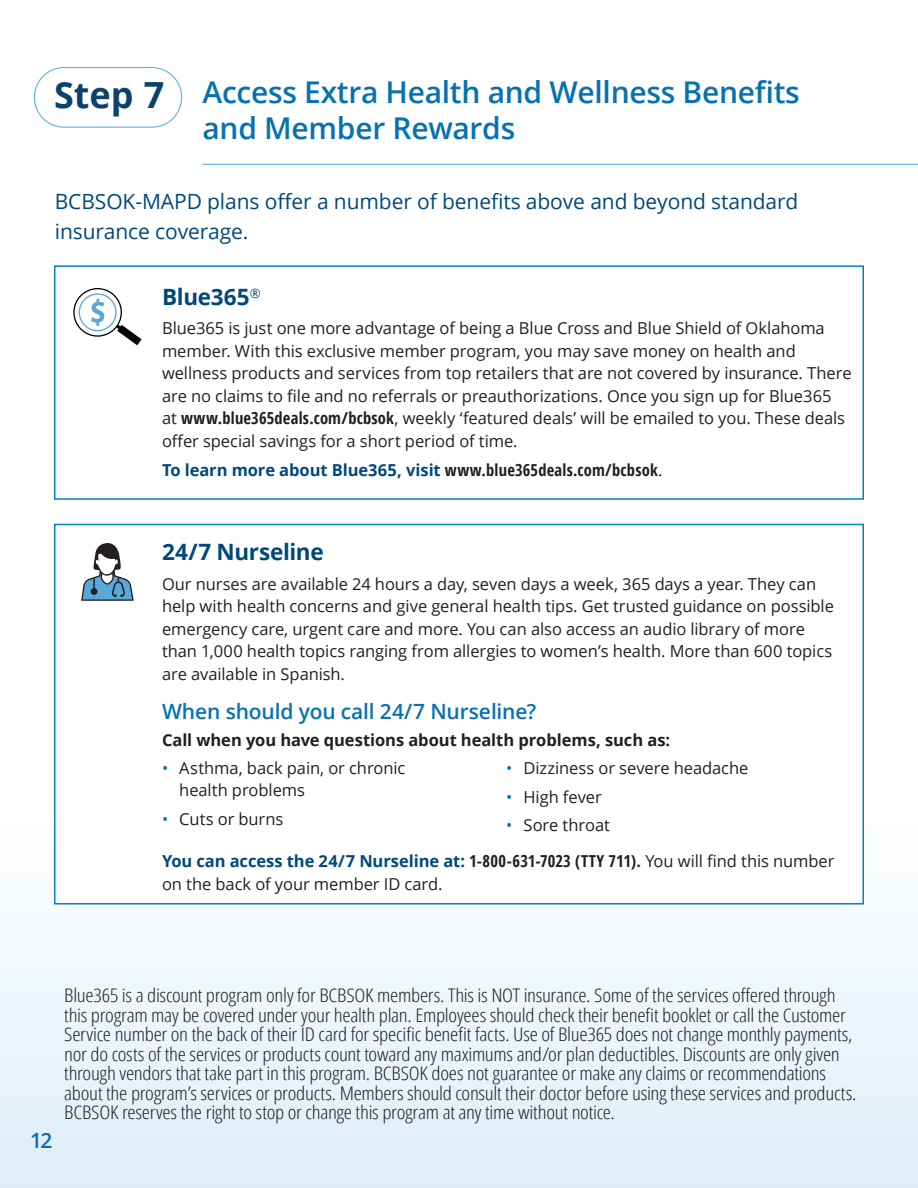
<style>
.page{position:relative;width:918px;height:1188px;background:#fff}
.page>*{position:absolute;margin:0;border:0;box-sizing:border-box;transform-origin:0 0}
.Step_number_bold{font:700 36px "Open Sans";color:#0a426a}
.page_header{font:600 30px/36px "Open Sans";letter-spacing:-.01em;color:#0772b1}
.sub-tier_1{font:700 22.5px "Open Sans";letter-spacing:-.015em;color:#00497b}
.inside_thin_copy{font:21px/30px "Open Sans";letter-spacing:-.005em;color:#00497b}
.sub-tier_2{font:600 21px "Open Sans";letter-spacing:-.01em;color:#0772b1}
.footnotes{font:300 18.75px/19.5px "Open Sans Condensed";letter-spacing:-.015em;color:#231f20;scale:1.12 1}
.Body{font:16.5px/22.5px "Open Sans";letter-spacing:-.005em;color:#231f20}
.sub-tier_3{font:16.5px/22.5px "Open Sans";letter-spacing:-.005em;color:#231f20}
.Body-2{font:700 16.5px "Open Sans";letter-spacing:-.005em;color:#00497b}
.Body-3{font:700 16.5px "Open Sans";letter-spacing:-.005em;color:#231f20}
.s1{font-weight:700;font-stretch:condensed}
.s2{font-stretch:condensed;color:#231f20}
.s3{font-weight:400;color:#231f20}
.s4{color:#0772b1}
.s5{font-weight:700;color:#00497b}
</style>
<div class="page">
<div style="left:0;top:824px;width:918px;height:364px;background:#ebf4fa"></div>
<div style="left:54px;top:265px;width:810px;height:235px;background:#fff;border:2px solid #0082c8"></div>
<div style="left:54px;top:524px;width:810px;height:380px;background:#fff;border:2px solid #0082c8"></div>
<div style="left:34px;top:67px;width:148px;height:61px;border:1px solid #5ab2e3;border-radius:30px"></div>
<hr style="left:202px;top:164px;width:716px;height:1px;background:#5ab2e3">
<svg style="left:81px;top:543px;width:53px;height:58px"></svg>
<svg style="left:91px;top:299px;width:13px;height:27px"></svg>
<svg style="left:116px;top:325px;width:26px;height:20px"></svg>
<div style="left:73px;top:288px;width:49px;height:49px;border:1px solid #040503;border-radius:50%"></div>
<div style="left:79px;top:293px;width:38px;height:38px;border:1px solid #5ba6da;border-radius:50%"></div>
<p class="Step_number_bold" style="left:54px;top:70px;width:112px">Step 7</p>
<h1 class="page_header" style="left:202px;top:74px;width:599px">Access Extra Health and Wellness Benefits and Member Rewards</h1>
<p class="inside_thin_copy" style="left:55px;top:186px;width:745px">BCBSOK-MAPD plans offer a number of benefits above and beyond standard insurance coverage.</p>
<h1 class="sub-tier_1" style="left:162px;top:281px;width:100px">Blue365<sup>®</sup></h1>
<p class="Body" style="left:162px;top:317px;width:691px">Blue365 is just one more advantage of being a Blue Cross and Blue Shield of Oklahoma member. With this exclusive member program, you may save money on health and wellness products and services from top retailers that are not covered by insurance. There are no claims to file and no referrals or preauthorizations. Once you sign up for Blue365<br>at <span class="s1">www.blue365deals.com/bcbsok</span>, weekly ‘featured deals’ will be emailed to you. These deals offer special savings for a short period of time.</p>
<p class="Body-2" style="left:162px;top:459px;width:500px">To learn more about Blue365, visit <span class="s2">www.blue365deals.com/bcbsok</span><span class="s3">.</span></p>
<h1 class="sub-tier_1" style="left:162px;top:536px;width:163px">24/7 Nurseline</h1>
<p class="Body" style="left:162px;top:572px;width:673px">Our nurses are available 24 hours a day, seven days a week, 365 days a year. They can help with health concerns and give general health tips. Get trusted guidance on possible emergency care, urgent care and more. You can also access an audio library of more than 1,000 health topics ranging from allergies to women’s health. More than 600 topics are available in Spanish.</p>
<h2 class="sub-tier_2" style="left:162px;top:697px;width:376px">When should you call 24/7 Nurseline?</h2>
<p class="Body-3" style="left:162px;top:728px;width:510px">Call when you have questions about health problems, such as:</p>
<p class="Body" style="left:179px;top:757px;width:228px;line-height:21.8px;text-indent:-17px"><span class="s4">•</span> Asthma, back pain, or chronic health problems</p>
<p class="Body" style="left:162px;top:807px;width:123px"><span class="s4">•</span> Cuts or burns</p>
<p class="Body" style="left:506px;top:757px;width:244px"><span class="s4">•</span> Dizziness or severe headache</p>
<p class="Body" style="left:506px;top:785px;width:97px"><span class="s4">•</span> High fever</p>
<p class="Body" style="left:506px;top:814px;width:105px"><span class="s4">•</span> Sore throat</p>
<p class="sub-tier_3" style="left:162px;top:850px;width:674px"><span class="s5">You can access the 24/7 Nurseline at:</span> <span class="s1">1-800-631-7023 (TTY 711)</span><span class="s5">.</span> You will find this number on the back of your member ID card.</p>
<p class="sub-tier_2" style="left:30px;top:1126px;width:24px">12</p>
<p class="footnotes" style="left:64px;top:985px;width:709px">Blue365 is a discount program only for BCBSOK members. This is NOT insurance. Some of the services offered through this program may be covered under your health plan. Employees should check their benefit booklet or call the Customer Service number on the back of their ID card for specific benefit facts. Use of Blue365 does not change monthly payments, nor do costs of the services or products count toward any maximums and/or plan deductibles. Discounts are only given through vendors that take part in this program. BCBSOK does not guarantee or make any claims or recommendations about the program’s services or products. Members should consult their doctor before using these services and products.<br>BCBSOK reserves the right to stop or change this program at any time without notice.</p>
</div>
